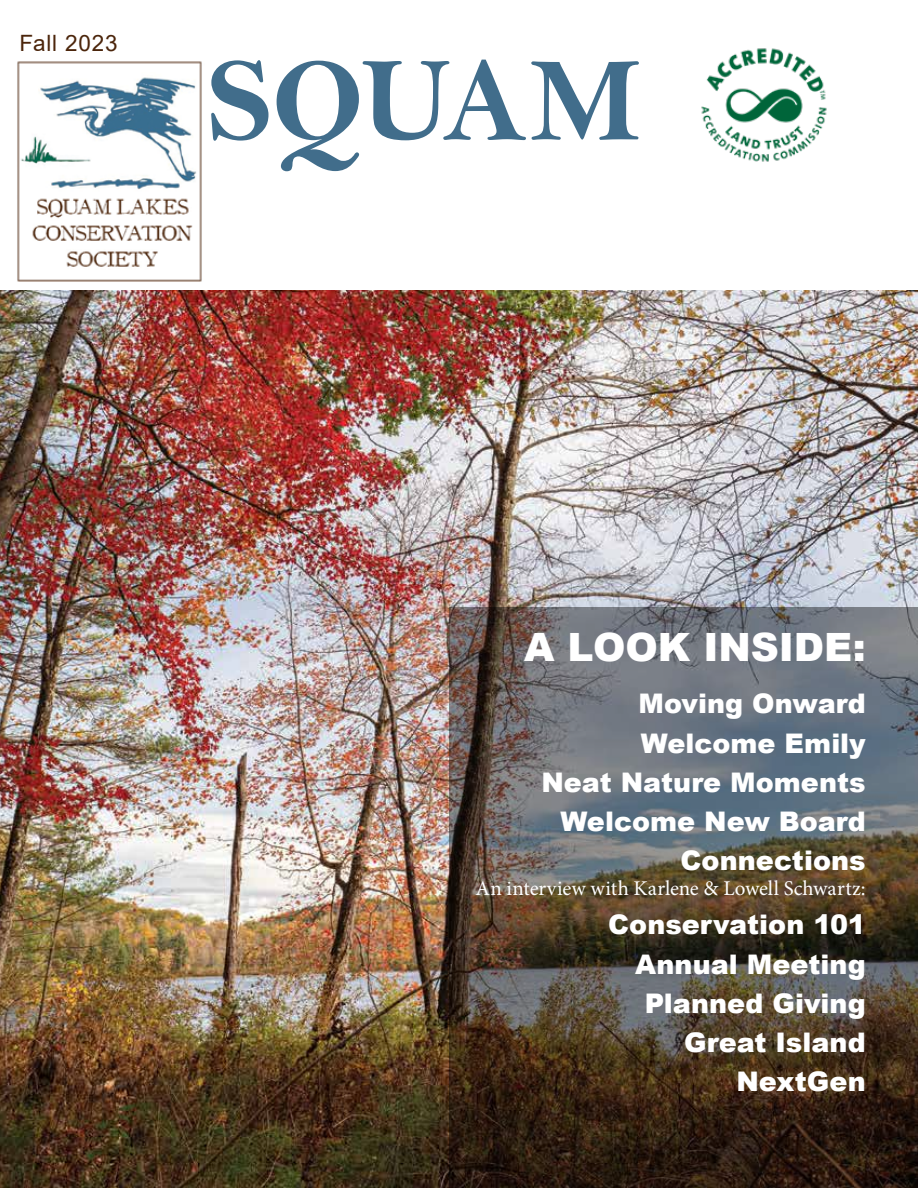
<style>
.page{position:relative;width:918px;height:1188px;background:#fff}
.page>*{position:absolute;margin:0;border:0;box-sizing:border-box;transform-origin:0 0}
.t1{font:900 39px "Arial";letter-spacing:-.005em;color:#fff}
.t2{font:900 27px/39.2px "Arial";color:#fff;text-align:right}
.t3{font:22.5px "Arial";letter-spacing:.035em;color:#4b250b}
.t4{font:21px "Minion Pro";color:#fff}
</style>
<div class="page">
<img style="left:0;top:290px;width:918px;height:898px">
<svg style="left:213px;top:171px;width:705px;height:122px"></svg>
<svg style="left:211px;top:60px;width:428px;height:111px"></svg>
<img style="left:17px;top:61px;width:185px;height:220px">
<img style="left:701px;top:48px;width:126px;height:114px">
<img style="left:449px;top:607px;width:469px;height:581px">
<p class="t3" style="left:19px;top:28px;width:100px">Fall 2023</p>
<h1 class="t1" style="left:524px;top:619px;width:343px">A LOOK INSIDE:</h1>
<p class="t2" style="left:541px;top:683px;width:326px">Moving Onward<br>Welcome Emily<br>Neat Nature Moments<br>Welcome New Board<br>Connections</p>
<p class="t4" style="left:475px;top:874px;width:392px">An interview with Karlene &amp; Lowell Schwartz:</p>
<p class="t2" style="left:608px;top:904px;width:259px">Conservation 101<br>Annual Meeting<br>Planned Giving<br>Great Island<br>NextGen</p>
</div>
